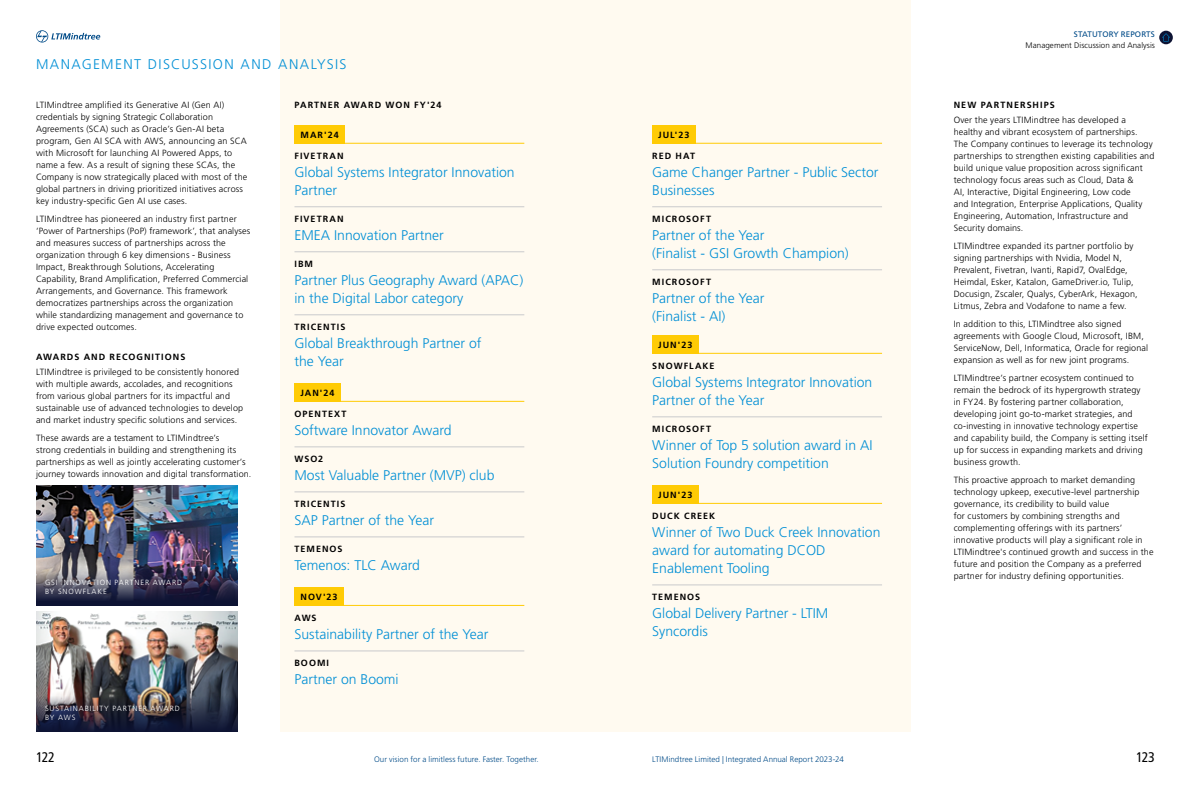
<style>
.page{position:relative;width:1191px;height:794px;background:#fff}
.page>*{position:absolute;margin:0;border:0;box-sizing:border-box;transform-origin:0 0}
.t1{font:300 14px/18px "Frutiger LT Pro";color:#008fd5}
.t2{font:300 14px "Frutiger LT Pro";letter-spacing:.095em;color:#008fd5}
.t3{font:condensed 14px "Frutiger LT Pro";letter-spacing:-.045em;color:#000}
.t4{font:300 9px/12px "Frutiger LT Pro";letter-spacing:.015em;color:#000}
.t5{font:700 9px "Frutiger LT Pro";letter-spacing:.115em;color:#000}
.t6{font:300 8px "Frutiger LT Pro";color:#004b88}
.t7{font:300 8px "Frutiger LT Pro";letter-spacing:.005em;color:#000}
.t8{font:8px "Frutiger LT Pro";letter-spacing:.01em;color:#004b88}
.t9{font:300 7.5px/9.5px "Frutiger LT Pro";letter-spacing:.12em;color:#fff}
</style>
<div class="page">
<div style="left:280px;top:0;width:630px;height:732px;background:#fffaf0"></div>
<img style="left:36px;top:486px;width:201px;height:120px">
<img style="left:36px;top:612px;width:201px;height:120px">
<div style="left:294px;top:126px;width:51px;height:18px;background:#ffcb05"></div>
<hr style="left:294px;top:143px;width:230px;height:1px;background:#ffcb05">
<hr style="left:294px;top:206px;width:230px;height:1px;background:#c9cacc">
<hr style="left:294px;top:251px;width:230px;height:1px;background:#c9cacc">
<hr style="left:294px;top:314px;width:230px;height:1px;background:#c9cacc">
<div style="left:294px;top:384px;width:46px;height:18px;background:#ffcb05"></div>
<hr style="left:294px;top:401px;width:230px;height:1px;background:#ffcb05">
<hr style="left:294px;top:446px;width:230px;height:1px;background:#c9cacc">
<hr style="left:294px;top:491px;width:230px;height:1px;background:#c9cacc">
<hr style="left:294px;top:536px;width:230px;height:1px;background:#c9cacc">
<div style="left:294px;top:588px;width:49px;height:18px;background:#ffcb05"></div>
<hr style="left:294px;top:605px;width:230px;height:1px;background:#ffcb05">
<hr style="left:294px;top:650px;width:230px;height:1px;background:#c9cacc">
<div style="left:652px;top:126px;width:43px;height:18px;background:#ffcb05"></div>
<hr style="left:652px;top:143px;width:230px;height:1px;background:#ffcb05">
<hr style="left:652px;top:206px;width:230px;height:1px;background:#c9cacc">
<hr style="left:652px;top:269px;width:230px;height:1px;background:#c9cacc">
<div style="left:652px;top:336px;width:46px;height:18px;background:#ffcb05"></div>
<hr style="left:652px;top:353px;width:230px;height:1px;background:#ffcb05">
<hr style="left:652px;top:416px;width:230px;height:1px;background:#c9cacc">
<div style="left:652px;top:486px;width:46px;height:18px;background:#ffcb05"></div>
<hr style="left:652px;top:503px;width:230px;height:1px;background:#ffcb05">
<hr style="left:652px;top:584px;width:230px;height:1px;background:#c9cacc">
<svg style="left:36px;top:30px;width:64px;height:13px"></svg>
<div style="left:1159px;top:31px;width:13px;height:13px;background:#0d1333;border-radius:50%"></div>
<svg style="left:1162px;top:33px;width:8px;height:9px"></svg>
<p class="t8" style="left:1073px;top:30px;width:83px">STATUTORY REPORTS</p>
<h1 class="t2" style="left:36px;top:56px;width:312px">MANAGEMENT DISCUSSION AND ANALYSIS</h1>
<p class="t4" style="left:36px;top:99px;width:213px">LTIMindtree amplified its Generative AI (Gen AI) credentials by signing Strategic Collaboration Agreements (SCA) such as Oracle’s Gen-AI beta program, Gen AI SCA with AWS, announcing an SCA with Microsoft for launching AI Powered Apps, to name a few. As a result of signing these SCAs, the Company is now strategically placed with most of the global partners in driving prioritized initiatives across key industry-specific Gen AI use cases.</p>
<p class="t4" style="left:36px;top:213px;width:216px">LTIMindtree has pioneered an industry first partner ‘Power of Partnerships (PoP) framework’, that analyses and measures success of partnerships across the organization through 6 key dimensions - Business Impact, Breakthrough Solutions, Accelerating Capability, Brand Amplification, Preferred Commercial Arrangements, and Governance. This framework democratizes partnerships across the organization while standardizing management and governance to drive expected outcomes.</p>
<p class="t5" style="left:36px;top:351px;width:151px">AWARDS AND RECOGNITIONS</p>
<p class="t4" style="left:36px;top:366px;width:209px">LTIMindtree is privileged to be consistently honored with multiple awards, accolades, and recognitions from various global partners for its impactful and sustainable use of advanced technologies to develop and market industry specific solutions and services.</p>
<p class="t4" style="left:36px;top:432px;width:217px">These awards are a testament to LTIMindtree’s<br>strong credentials in building and strengthening its partnerships as well as jointly accelerating customer’s journey towards innovation and digital transformation.</p>
<p class="t9" style="left:45px;top:577px;width:139px">GSI INNOVATION PARTNER AWARD<br>BY SNOWFLAKE</p>
<p class="t9" style="left:45px;top:703px;width:136px">SUSTAINABILITY PARTNER AWARD<br>BY AWS</p>
<p class="t5" style="left:294px;top:99px;width:149px">PARTNER AWARD WON FY'24</p>
<p class="t5" style="left:300px;top:129px;width:40px">MAR'24</p>
<p class="t5" style="left:294px;top:150px;width:51px">FIVETRAN</p>
<h1 class="t1" style="left:294px;top:163px;width:222px">Global Systems Integrator Innovation<br>Partner</h1>
<p class="t5" style="left:294px;top:213px;width:51px">FIVETRAN</p>
<h1 class="t1" style="left:294px;top:226px;width:151px">EMEA Innovation Partner</h1>
<p class="t5" style="left:294px;top:258px;width:20px">IBM</p>
<h1 class="t1" style="left:294px;top:271px;width:230px">Partner Plus Geography Award (APAC) in the Digital Labor category</h1>
<p class="t5" style="left:294px;top:321px;width:52px">TRICENTIS</p>
<h1 class="t1" style="left:294px;top:334px;width:188px">Global Breakthrough Partner of the Year</h1>
<p class="t5" style="left:300px;top:387px;width:36px">JAN'24</p>
<p class="t5" style="left:294px;top:408px;width:54px">OPENTEXT</p>
<h1 class="t1" style="left:294px;top:421px;width:159px">Software Innovator Award</h1>
<p class="t5" style="left:294px;top:453px;width:30px">WSO2</p>
<h1 class="t1" style="left:294px;top:466px;width:201px">Most Valuable Partner (MVP) club</h1>
<p class="t5" style="left:294px;top:498px;width:52px">TRICENTIS</p>
<h1 class="t1" style="left:294px;top:511px;width:141px">SAP Partner of the Year</h1>
<p class="t5" style="left:294px;top:543px;width:50px">TEMENOS</p>
<h1 class="t1" style="left:294px;top:556px;width:127px">Temenos: TLC Award</h1>
<p class="t5" style="left:300px;top:591px;width:39px">NOV'23</p>
<p class="t5" style="left:294px;top:612px;width:24px">AWS</p>
<h1 class="t1" style="left:294px;top:625px;width:195px">Sustainability Partner of the Year</h1>
<p class="t5" style="left:294px;top:657px;width:36px">BOOMI</p>
<h1 class="t1" style="left:294px;top:670px;width:106px">Partner on Boomi</h1>
<p class="t5" style="left:658px;top:129px;width:33px">JUL'23</p>
<p class="t5" style="left:652px;top:150px;width:44px">RED HAT</p>
<h1 class="t1" style="left:652px;top:163px;width:228px">Game Changer Partner - Public Sector<br>Businesses</h1>
<p class="t5" style="left:652px;top:213px;width:60px">MICROSOFT</p>
<h1 class="t1" style="left:652px;top:226px;width:198px">Partner of the Year<br>(Finalist - GSI Growth Champion)</h1>
<p class="t5" style="left:652px;top:276px;width:60px">MICROSOFT</p>
<h1 class="t1" style="left:652px;top:289px;width:114px">Partner of the Year (Finalist - AI)</h1>
<p class="t5" style="left:652px;top:360px;width:64px">SNOWFLAKE</p>
<h1 class="t1" style="left:652px;top:373px;width:222px">Global Systems Integrator Innovation<br>Partner of the Year</h1>
<p class="t5" style="left:658px;top:339px;width:36px">JUN'23</p>
<p class="t5" style="left:652px;top:423px;width:60px">MICROSOFT</p>
<h1 class="t1" style="left:652px;top:436px;width:222px">Winner of Top 5 solution award in AI<br>Solution Foundry competition</h1>
<p class="t5" style="left:658px;top:489px;width:36px">JUN'23</p>
<p class="t5" style="left:652px;top:510px;width:64px">DUCK CREEK</p>
<h1 class="t1" style="left:652px;top:523px;width:230px">Winner of Two Duck Creek Innovation award for automating DCOD<br>Enablement Tooling</h1>
<p class="t5" style="left:652px;top:591px;width:50px">TEMENOS</p>
<h1 class="t1" style="left:652px;top:604px;width:178px">Global Delivery Partner - LTIM<br>Syncordis</h1>
<p class="t7" style="left:1025px;top:40px;width:131px">Management Discussion and Analysis</p>
<p class="t5" style="left:953px;top:99px;width:103px">NEW PARTNERSHIPS</p>
<p class="t4" style="left:953px;top:114px;width:202px">Over the years LTIMindtree has developed a healthy and vibrant ecosystem of partnerships.<br>The Company continues to leverage its technology partnerships to strengthen existing capabilities and build unique value proposition across significant technology focus areas such as Cloud, Data &amp;<br>AI, Interactive, Digital Engineering, Low code<br>and Integration, Enterprise Applications, Quality Engineering, Automation, Infrastructure and Security domains.</p>
<p class="t4" style="left:953px;top:240px;width:185px">LTIMindtree expanded its partner portfolio by signing partnerships with Nvidia, Model N, Prevalent, Fivetran, Ivanti, Rapid7, OvalEdge, Heimdal, Esker, Katalon, GameDriver.io, Tulip, Docusign, Zscaler, Qualys, CyberArk, Hexagon, Litmus, Zebra and Vodafone to name a few.</p>
<p class="t4" style="left:953px;top:318px;width:196px">In addition to this, LTIMindtree also signed agreements with Google Cloud, Microsoft, IBM, ServiceNow, Dell, Informatica, Oracle for regional expansion as well as for new joint programs.</p>
<p class="t4" style="left:953px;top:372px;width:195px">LTIMindtree’s partner ecosystem continued to remain the bedrock of its hypergrowth strategy in FY24. By fostering partner collaboration, developing joint go-to-market strategies, and co-investing in innovative technology expertise and capability build, the Company is setting itself up for success in expanding markets and driving business growth.</p>
<p class="t4" style="left:953px;top:474px;width:201px">This proactive approach to market demanding technology upkeep, executive-level partnership governance, its credibility to build value<br>for customers by combining strengths and complementing offerings with its partners’ innovative products will play a significant role in LTIMindtree's continued growth and success in the future and position the Company as a preferred partner for industry defining opportunities.</p>
<h1 class="t3" style="left:36px;top:749px;width:20px">122</h1>
<p class="t6" style="left:374px;top:755px;width:166px">Our vision for a limitless future. Faster. Together.</p>
<p class="t6" style="left:652px;top:755px;width:193px">LTIMindtree Limited | Integrated Annual Report 2023-24</p>
<h1 class="t3" style="left:1136px;top:749px;width:20px">123</h1>
</div>
